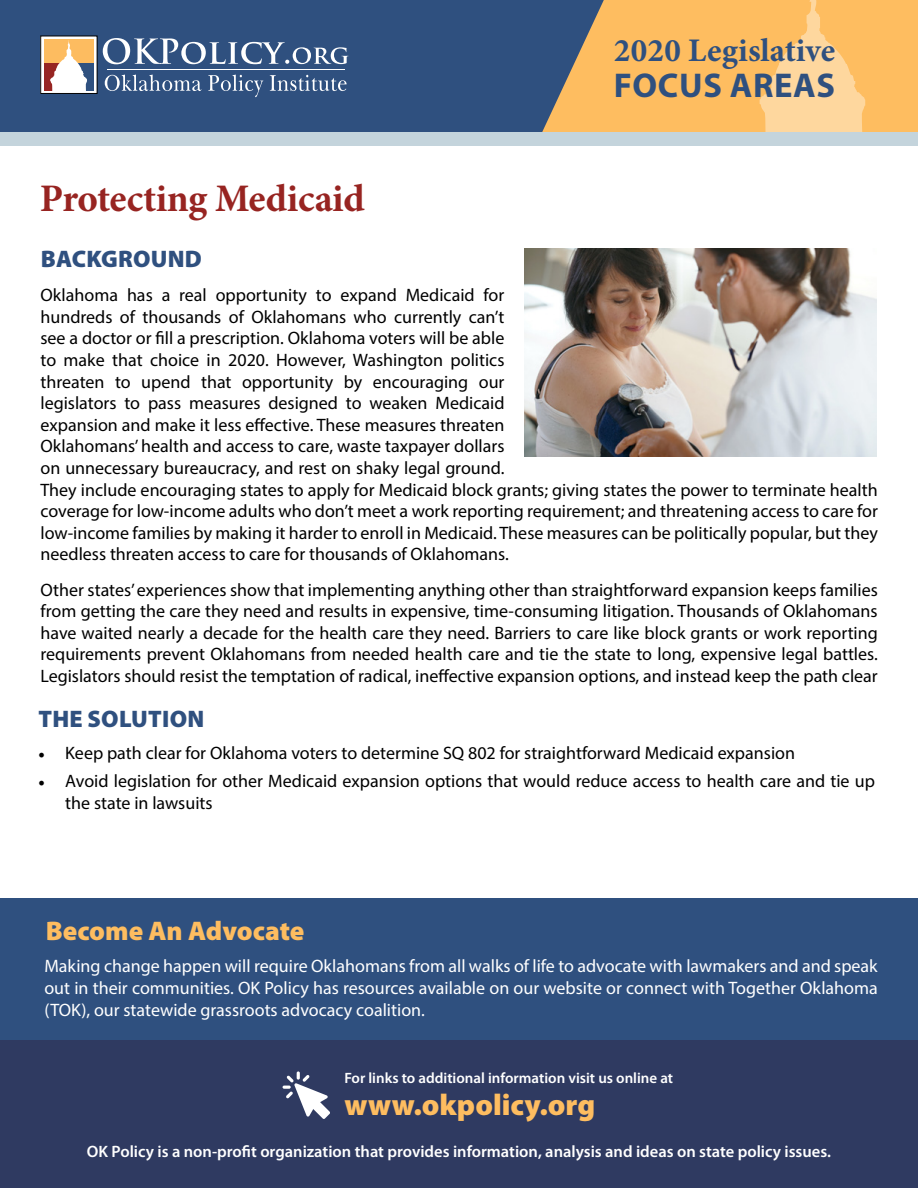
<style>
.page{position:relative;width:918px;height:1188px;background:#fff}
.page>*{position:absolute;margin:0;border:0;box-sizing:border-box;transform-origin:0 0}
.t1{font:700 39px "Minion Pro";letter-spacing:-.015em;color:#972421}
.t2{font:700 34.5px "Myriad Pro";letter-spacing:.02em;color:#2f507f}
.t3{font:700 33px "Minion Pro";letter-spacing:.005em;color:#2f507f}
.t4{font:900 30px "Myriad Pro";color:#febd60}
.t5{font:900 27px "Myriad Pro";color:#febd60}
.t6{font:900 24px "Myriad Pro";letter-spacing:.01em;color:#2f507f}
.t7{font:18px/21.6px "Myriad Pro";color:#000}
.t8{font:18px/21.6px "Myriad Pro";color:#fff;text-align:justify}
.t9{font:600 16.5px "Myriad Pro";color:#fff}
.t10{font:600 15px "Myriad Pro";color:#fff}
.s1{font-family:"Minion Pro"}
</style>
<div class="page">
<div style="left:0;top:899px;width:918px;height:289px;background:#2f507f"></div>
<div style="left:0;top:1040px;width:918px;height:148px;background:#2f3a61"></div>
<svg style="left:283px;top:1071px;width:47px;height:48px"></svg>
<img style="left:525px;top:249px;width:352px;height:207px">
<div style="left:0;top:0;width:918px;height:133px;background:#2f507f"></div>
<div style="left:41px;top:36px;width:56px;height:57px;background:#fff"></div>
<div style="left:44px;top:39px;width:50px;height:24px;background:#fdbc60"></div>
<div style="left:44px;top:63px;width:25px;height:27px;background:#972522"></div>
<div style="left:69px;top:63px;width:25px;height:27px;background:#2f5180"></div>
<svg style="left:103px;top:38px;width:245px;height:26px"></svg>
<svg style="left:105px;top:75px;width:242px;height:22px"></svg>
<hr style="left:107px;top:69px;width:238px;height:1px;background:#fff">
<svg style="left:50px;top:40px;width:37px;height:51px"></svg>
<svg style="left:542px;top:0;width:376px;height:133px;background:#e6b064"></svg>
<svg style="left:760px;top:0;width:105px;height:133px;background:#fdcb83"></svg>
<div style="left:0;top:133px;width:918px;height:13px;background:#c4d4dc"></div>
<h1 class="t1" style="left:40px;top:171px;width:326px">Protecting Medicaid</h1>
<h3 class="t6" style="left:41px;top:245px;width:163px">BACKGROUND</h3>
<h3 class="t3" style="left:614px;top:27px;width:223px">2020 Legislative</h3>
<h2 class="t2" style="left:614px;top:63px;width:223px">FOCUS AREAS</h2>
<p class="t7" style="left:40px;top:284px;width:839px">Oklahoma has a real opportunity to expand Medicaid for<br>hundreds of thousands of Oklahomans who currently can’t<br>see a doctor or fill a prescription. Oklahoma voters will be able<br>to make that choice in 2020. However, Washington politics<br>threaten to upend that opportunity by encouraging our<br>legislators to pass measures designed to weaken Medicaid<br>expansion and make it less effective. These measures threaten<br>Oklahomans’ health and access to care, waste taxpayer dollars<br>on unnecessary bureaucracy, and rest on shaky legal ground.<br>They include encouraging states to apply for Medicaid block grants; giving states the power to terminate health coverage for low-income adults who don’t meet a work reporting requirement; and threatening access to care for low-income families by making it harder to enroll in Medicaid. These measures can be politically popular, but they needless threaten access to care for thousands of Oklahomans.</p>
<p class="t7" style="left:40px;top:578px;width:839px;text-align:justify">Other states’ experiences show that implementing anything other than straightforward expansion keeps families from getting the care they need and results in expensive, time-consuming litigation. Thousands of Oklahomans have waited nearly a decade for the health care they need. Barriers to care like block grants or work reporting requirements prevent Oklahomans from needed health care and tie the state to long, expensive legal battles.<br>Legislators should resist the temptation of radical, ineffective expansion options, and instead keep the path clear</p>
<h3 class="t6" style="left:38px;top:705px;width:167px">THE SOLUTION</h3>
<p class="t7" style="left:38px;top:742px;width:758px"><span class="s1">•</span> Keep path clear for Oklahoma voters to determine SQ 802 for straightforward Medicaid expansion</p>
<p class="t7" style="left:65px;top:770px;width:811px;text-indent:-27px"><span class="s1">•</span> Avoid legislation for other Medicaid expansion options that would reduce access to health care and tie up the state in lawsuits</p>
<h3 class="t5" style="left:46px;top:916px;width:260px">Become An Advocate</h3>
<p class="t8" style="left:44px;top:955px;width:835px">Making change happen will require Oklahomans from all walks of life to advocate with lawmakers and and speak out in their communities. OK Policy has resources available on our website or connect with Together Oklahoma (TOK), our statewide grassroots advocacy coalition.</p>
<p class="t10" style="left:344px;top:1068px;width:330px">For links to additional information visit us online at</p>
<h3 class="t4" style="left:344px;top:1088px;width:252px">www.okpolicy.org</h3>
<p class="t9" style="left:87px;top:1141px;width:746px">OK Policy is a non-profit organization that provides information, analysis and ideas on state policy issues.</p>
</div>
